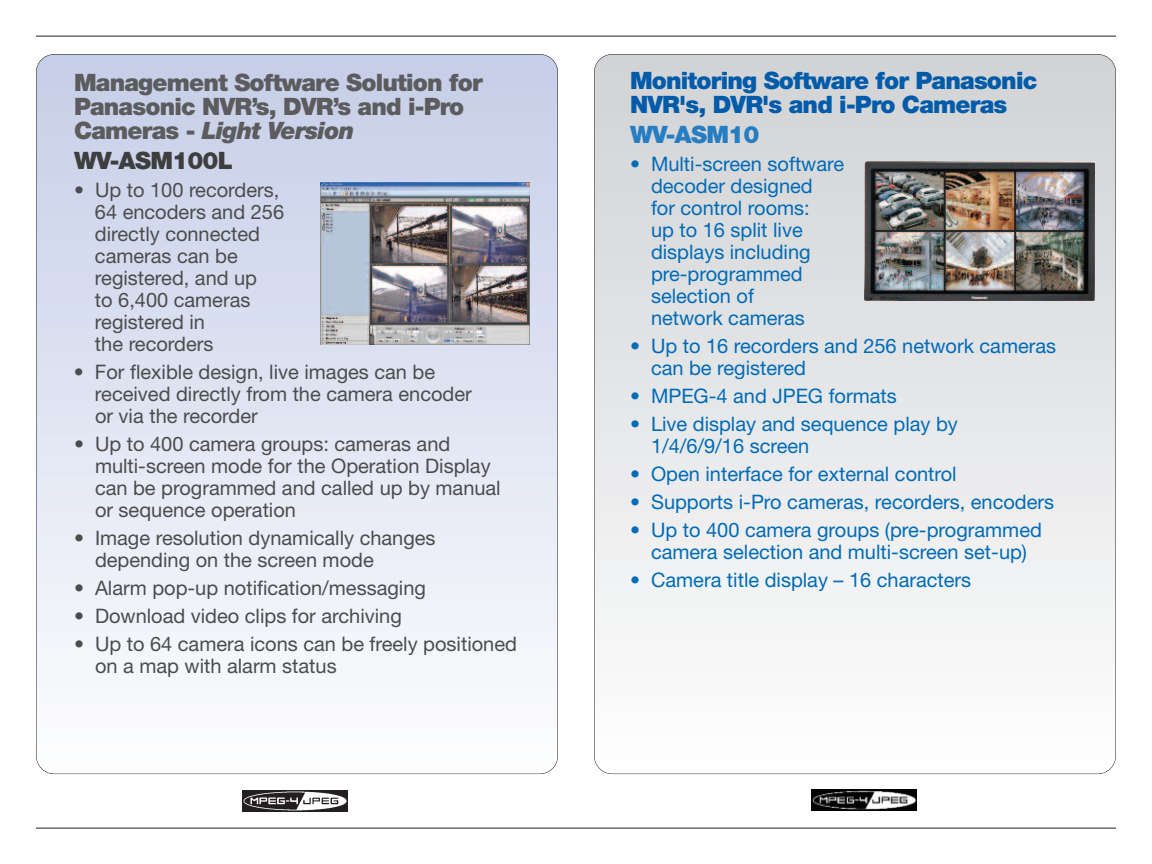
<style>
.page{position:relative;width:1152px;height:864px;background:#fff}
.page>*{position:absolute;margin:0;border:0;box-sizing:border-box;transform-origin:0 0}
.t1{font:900 24px/24px "Helvetica Neue";letter-spacing:-.035em;color:#5c5c5f}
.t2{font:900 24px/24px "Helvetica Neue";letter-spacing:-.035em;color:#015ba9}
.t3{font:900 24px "Helvetica Neue";letter-spacing:-.035em;color:#3e3e3f}
.t4{font:900 24px "Helvetica Neue";letter-spacing:-.035em;color:#277dc1}
.t5{font:20px/22px "Helvetica Neue";color:#4b4c4d}
.t6{font:20px/22px "Helvetica Neue";color:#006bb6}
.s1{font-style:italic}
</style>
<div class="page">
<div style="left:36px;top:54px;width:522px;height:720px;background:linear-gradient(to bottom,#c5cde7,#fdfefe);border-radius:18px"></div>
<div style="left:594px;top:54px;width:522px;height:720px;background:linear-gradient(to bottom,#d0d1d4,#fefefe);border-radius:18px"></div>
<hr style="left:36px;top:828px;width:1080px;height:1px;background:#231f20">
<hr style="left:36px;top:36px;width:1080px;height:1px;background:#231f20">
<img style="left:812px;top:790px;width:105px;height:20px">
<img style="left:321px;top:182px;width:209px;height:163px">
<img style="left:243px;top:791px;width:105px;height:20px">
<img style="left:865px;top:162px;width:230px;height:138px">
<p class="t1" style="left:74px;top:73px;width:410px">Management Software Solution for<br>Panasonic NVR’s, DVR’s and i-Pro<br>Cameras - <span class="s1">Light Version</span></p>
<p class="t3" style="left:74px;top:152px;width:160px">WV-ASM100L</p>
<p class="t5" style="left:95px;top:181px;width:191px;text-indent:-21px">• Up to 100 recorders,<br>64 encoders and 256 directly connected cameras can be registered, and up<br>to 6,400 cameras registered in<br>the recorders</p>
<p class="t5" style="left:95px;top:363px;width:378px;text-indent:-21px">• For flexible design, live images can be received directly from the camera encoder or via the recorder</p>
<p class="t5" style="left:95px;top:435px;width:407px;text-indent:-21px">• Up to 400 camera groups: cameras and multi-screen mode for the Operation Display can be programmed and called up by manual or sequence operation</p>
<p class="t5" style="left:95px;top:529px;width:342px;text-indent:-21px">• Image resolution dynamically changes depending on the screen mode</p>
<p class="t5" style="left:74px;top:579px;width:353px">• Alarm pop-up notification/messaging</p>
<p class="t5" style="left:74px;top:607px;width:329px">• Download video clips for archiving</p>
<p class="t5" style="left:95px;top:635px;width:424px;text-indent:-21px">• Up to 64 camera icons can be freely positioned on a map with alarm status</p>
<p class="t2" style="left:630px;top:71px;width:409px">Monitoring Software for Panasonic<br>NVR's, DVR's and i-Pro Cameras</p>
<p class="t4" style="left:630px;top:126px;width:131px">WV-ASM10</p>
<p class="t6" style="left:651px;top:155px;width:195px;text-indent:-21px">• Multi-screen software decoder designed<br>for control rooms:<br>up to 16 split live displays including pre-programmed selection of<br>network cameras</p>
<p class="t6" style="left:651px;top:337px;width:407px;text-indent:-21px">• Up to 16 recorders and 256 network cameras can be registered</p>
<p class="t6" style="left:630px;top:387px;width:268px">• MPEG-4 and JPEG formats</p>
<p class="t6" style="left:651px;top:415px;width:308px;text-indent:-21px">• Live display and sequence play by<br>1/4/6/9/16 screen</p>
<p class="t6" style="left:630px;top:465px;width:328px">• Open interface for external control</p>
<p class="t6" style="left:630px;top:493px;width:426px">• Supports i-Pro cameras, recorders, encoders</p>
<p class="t6" style="left:630px;top:521px;width:413px;text-align:center">• Up to 400 camera groups (pre-programmed camera selection and multi-screen set-up)</p>
<p class="t6" style="left:630px;top:571px;width:343px">• Camera title display – 16 characters</p>
</div>
